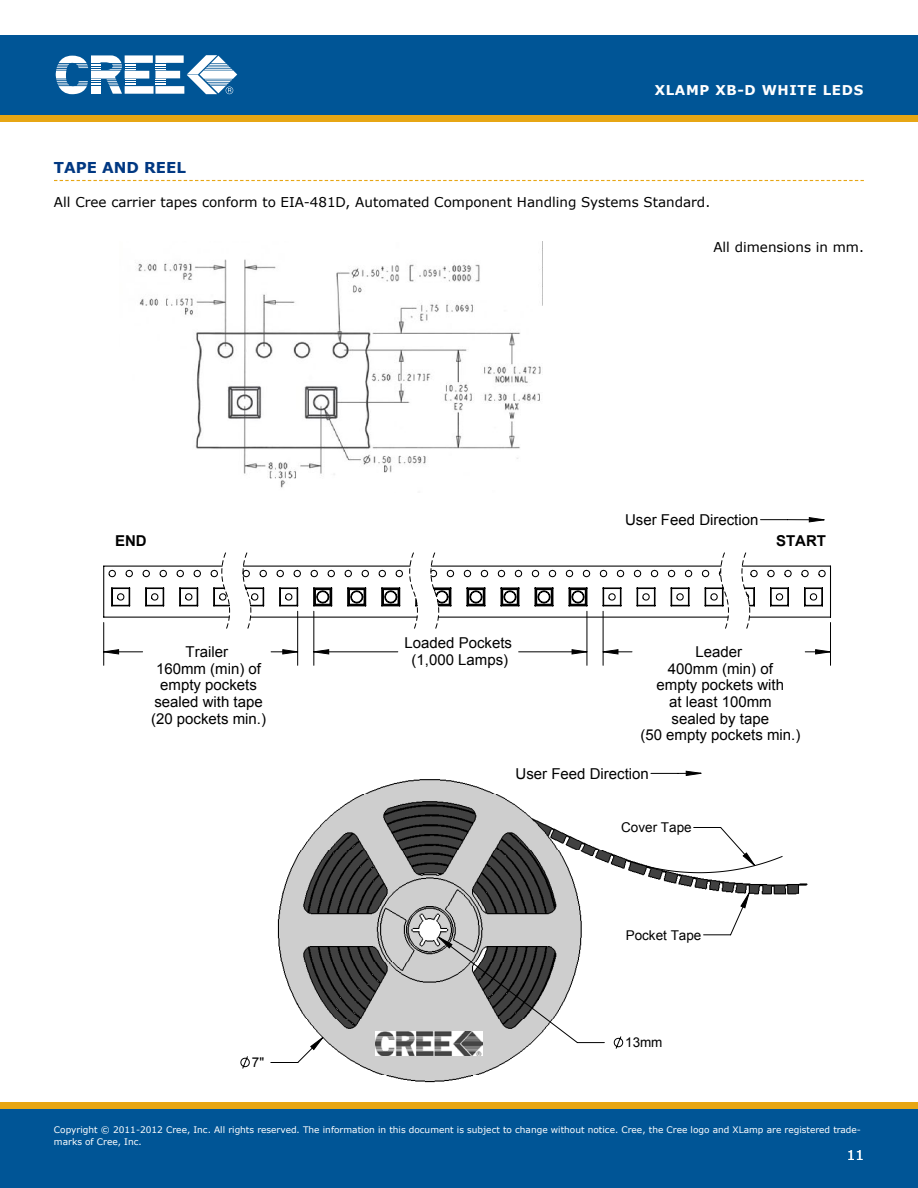
<style>
.page{position:relative;width:918px;height:1188px;background:#fff}
.page>*{position:absolute;margin:0;border:0;box-sizing:border-box;transform-origin:0 0}
.t1{font:15px/16.6px "Arial";color:#000;text-align:center}
.t2{font:700 15px "Verdana";color:#003882}
.t3{font:700 15px "Arial";color:#000}
.t4{font:13.5px "Verdana";color:#000}
.t5{font:13.5px "Arial";color:#000}
.t6{font:700 13.5px "Verdana";letter-spacing:.05em;color:#fff}
.t7{font:13.5px "Verdana";color:#fff}
.t8{font:9px/12px "Verdana";color:#fff}
</style>
<div class="page">
<div style="left:0;top:35px;width:918px;height:80px;background:#005596"></div>
<svg style="left:56px;top:55px;width:181px;height:39px"></svg>
<div style="left:0;top:1108px;width:918px;height:80px;background:#005596"></div>
<div style="left:0;top:115px;width:918px;height:7px;background:#e7a614"></div>
<div style="left:0;top:1102px;width:918px;height:6px;background:#e7a614"></div>
<svg style="left:54px;top:180px;width:810px;height:1px"></svg>
<img style="left:277px;top:779px;width:531px;height:304px">
<svg style="left:613px;top:1036px;width:11px;height:14px"></svg>
<svg style="left:240px;top:1056px;width:10px;height:13px"></svg>
<svg style="left:492px;top:775px;width:264px;height:161px"></svg>
<hr style="left:371px;top:508px;width:69px;height:1px;background:#000">
<hr style="left:320px;top:508px;width:64px;height:1px;background:#000">
<hr style="left:250px;top:508px;width:36px;height:1px;background:#000">
<hr style="left:223px;top:508px;width:43px;height:1px;background:#000">
<svg style="left:223px;top:508px;width:14px;height:1px"></svg>
<hr style="left:714px;top:508px;width:36px;height:1px;background:#000">
<hr style="left:629px;top:508px;width:64px;height:1px;background:#000">
<svg style="left:628px;top:853px;width:155px;height:55px"></svg>
<svg style="left:270px;top:936px;width:335px;height:128px"></svg>
<svg style="left:103px;top:518px;width:729px;height:257px"></svg>
<img style="left:138px;top:259px;width:403px;height:229px">
<p class="t6" style="left:655px;top:82px;width:210px">XLAMP XB-D WHITE LEDS</p>
<p class="t2" style="left:54px;top:158px;width:133px">TAPE AN D REEL</p>
<p class="t4" style="left:54px;top:193px;width:658px">All Cree carrier tapes conform to EIA-481D, Automated Component Handling Systems Standard.</p>
<p class="t4" style="left:713px;top:238px;width:152px">All dimensions in mm.</p>
<p class="t1" style="left:625px;top:512px;width:135px">User Feed Direction</p>
<p class="t3" style="left:115px;top:531px;width:33px">END</p>
<p class="t3" style="left:776px;top:531px;width:51px">START</p>
<p class="t1" style="left:151px;top:643px;width:117px">Trailer<br>160mm (min) of empty pockets sealed with tape (20 pockets min.)</p>
<p class="t5" style="left:252px;top:1053px;width:14px">7"</p>
<p class="t1" style="left:405px;top:635px;width:109px">Loaded Pockets (1,000 Lamps)</p>
<p class="t1" style="left:640px;top:643px;width:162px">Leader<br>400mm (min) of<br>empty pockets with<br>at least 100mm<br>sealed by tape<br>(50 empty pockets min.)</p>
<p class="t1" style="left:516px;top:765px;width:135px">User Feed Direction</p>
<p class="t5" style="left:621px;top:819px;width:72px">Cover Tape</p>
<p class="t5" style="left:626px;top:926px;width:77px">Pocket Tape</p>
<p class="t5" style="left:625px;top:1033px;width:39px">13mm</p>
<p class="t8" style="left:54px;top:1124px;width:808px">Copyright © 2011-2012 Cree, Inc. All rights reserved. The information in this document is subject to change without notice. Cree, the Cree logo and XLamp are registered trade&shy;marks of Cree, Inc.</p>
<p class="t7" style="left:847px;top:1146px;width:19px">11</p>
</div>
